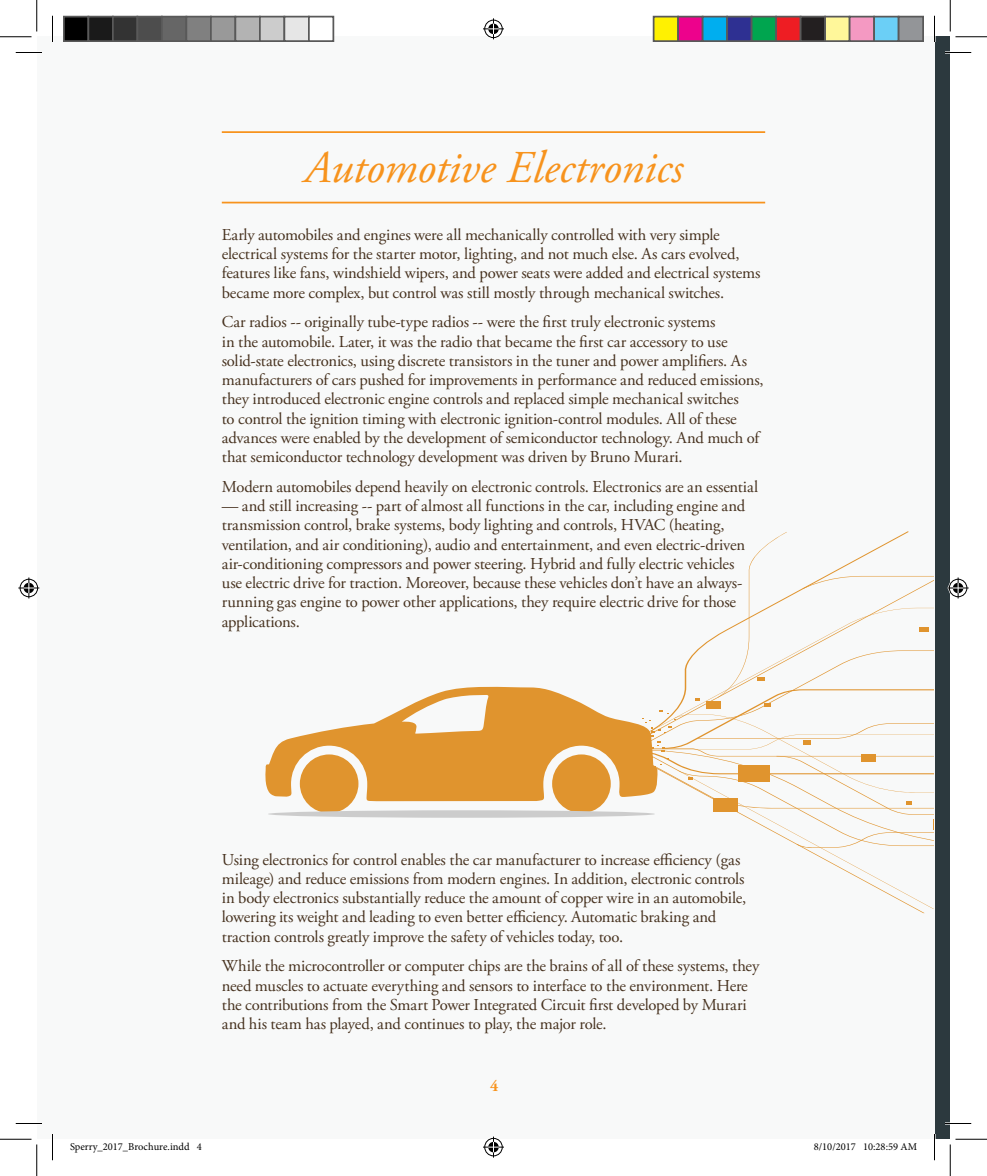
<style>
.page{position:relative;width:987px;height:1176px;background:#fff}
.page>*{position:absolute;margin:0;border:0;box-sizing:border-box;transform-origin:0 0}
.t1{font:italic 45.5px "Adobe Garamond Pro";letter-spacing:-.005em;color:#f7931d}
.t2{font:16.62px/19.2px "Adobe Garamond Pro";letter-spacing:-.01em;color:#46311e}
.t3{font:700 15.75px "Adobe Garamond Pro";color:#f7931d}
.t4{font:10.5px "Minion Pro";color:#000}
</style>
<div class="page">
<div style="left:934px;top:37px;width:16px;height:1102px;background:#2c393e"></div>
<div style="left:37px;top:37px;width:897px;height:1102px;background:#f8f9f9"></div>
<svg style="left:265px;top:686px;width:358px;height:127px;fill:#e0942e"></svg>
<div style="left:268px;top:810px;width:387px;height:8px;background:#ccc;border-radius:50%"></div>
<svg style="left:623px;top:532px;width:311px;height:377px"></svg>
<hr style="left:222px;top:131px;width:543px;height:2px;background:#f7931d">
<hr style="left:222px;top:202px;width:543px;height:1px;background:#f7931d">
<hr style="left:16px;top:51px;width:26px;height:3px;background:#fff">
<hr style="left:945px;top:51px;width:26px;height:3px;background:#fff">
<hr style="left:16px;top:1122px;width:26px;height:3px;background:#fff">
<hr style="left:945px;top:1122px;width:26px;height:3px;background:#fff">
<hr style="left:51px;top:16px;width:3px;height:26px;background:#fff">
<hr style="left:51px;top:1134px;width:3px;height:26px;background:#fff">
<hr style="left:933px;top:16px;width:3px;height:26px;background:#fff">
<hr style="left:933px;top:1134px;width:3px;height:26px;background:#fff">
<svg style="left:16px;top:52px;width:26px;height:1px"></svg>
<svg style="left:945px;top:52px;width:26px;height:1px"></svg>
<svg style="left:16px;top:1123px;width:26px;height:1px"></svg>
<svg style="left:945px;top:1123px;width:26px;height:1px"></svg>
<svg style="left:52px;top:16px;width:1px;height:26px"></svg>
<svg style="left:52px;top:1134px;width:1px;height:26px"></svg>
<svg style="left:934px;top:16px;width:1px;height:26px"></svg>
<svg style="left:934px;top:1134px;width:1px;height:26px"></svg>
<hr style="left:0;top:36px;width:32px;height:1px;background:#000">
<hr style="left:956px;top:36px;width:31px;height:1px;background:#000">
<hr style="left:0;top:1139px;width:32px;height:1px;background:#000">
<hr style="left:956px;top:1139px;width:31px;height:1px;background:#000">
<hr style="left:36px;top:0;width:1px;height:32px;background:#000">
<hr style="left:36px;top:1144px;width:1px;height:32px;background:#000">
<hr style="left:950px;top:0;width:1px;height:32px;background:#000">
<hr style="left:950px;top:1144px;width:1px;height:32px;background:#000">
<svg style="left:483px;top:18px;width:21px;height:21px"></svg>
<svg style="left:483px;top:1137px;width:21px;height:21px"></svg>
<svg style="left:18px;top:578px;width:21px;height:20px"></svg>
<svg style="left:948px;top:578px;width:21px;height:20px"></svg>
<div style="left:64px;top:17px;width:24px;height:24px;background:#000"></div>
<div style="left:63px;top:16px;width:26px;height:26px;border:2px solid #595959"></div>
<div style="left:88px;top:17px;width:25px;height:24px;background:#1a1a1a"></div>
<div style="left:88px;top:16px;width:26px;height:26px;border:2px solid #595959"></div>
<div style="left:113px;top:17px;width:24px;height:24px;background:#333"></div>
<div style="left:112px;top:16px;width:26px;height:26px;border:2px solid #595959"></div>
<div style="left:137px;top:17px;width:25px;height:24px;background:#4d4d4d"></div>
<div style="left:136px;top:16px;width:27px;height:26px;border:2px solid #595959"></div>
<div style="left:162px;top:17px;width:24px;height:24px;background:#666"></div>
<div style="left:161px;top:16px;width:26px;height:26px;border:2px solid #595959"></div>
<div style="left:186px;top:17px;width:25px;height:24px;background:#808080"></div>
<div style="left:186px;top:16px;width:26px;height:26px;border:2px solid #595959"></div>
<div style="left:211px;top:17px;width:24px;height:24px;background:#999"></div>
<div style="left:210px;top:16px;width:26px;height:26px;border:2px solid #595959"></div>
<div style="left:235px;top:17px;width:25px;height:24px;background:#b3b3b3"></div>
<div style="left:234px;top:16px;width:27px;height:26px;border:2px solid #595959"></div>
<div style="left:260px;top:17px;width:24px;height:24px;background:#ccc"></div>
<div style="left:259px;top:16px;width:26px;height:26px;border:2px solid #595959"></div>
<div style="left:284px;top:17px;width:25px;height:24px;background:#e6e6e6"></div>
<div style="left:284px;top:16px;width:26px;height:26px;border:2px solid #595959"></div>
<div style="left:309px;top:17px;width:24px;height:24px;background:#fff"></div>
<div style="left:308px;top:16px;width:26px;height:26px;border:2px solid #595959"></div>
<div style="left:654px;top:17px;width:24px;height:24px;background:#fff101"></div>
<div style="left:653px;top:16px;width:26px;height:26px;border:2px solid #595959"></div>
<div style="left:678px;top:17px;width:25px;height:24px;background:#ed028c"></div>
<div style="left:677px;top:16px;width:27px;height:26px;border:2px solid #595959"></div>
<div style="left:703px;top:17px;width:24px;height:24px;background:#00aeef"></div>
<div style="left:702px;top:16px;width:26px;height:26px;border:2px solid #595959"></div>
<div style="left:727px;top:17px;width:25px;height:24px;background:#2e3092"></div>
<div style="left:726px;top:16px;width:26px;height:26px;border:2px solid #595959"></div>
<div style="left:752px;top:17px;width:24px;height:24px;background:#00a54f"></div>
<div style="left:751px;top:16px;width:26px;height:26px;border:2px solid #595959"></div>
<div style="left:776px;top:17px;width:25px;height:24px;background:#ee1d23"></div>
<div style="left:775px;top:16px;width:27px;height:26px;border:2px solid #595959"></div>
<div style="left:801px;top:17px;width:24px;height:24px;background:#231f20"></div>
<div style="left:800px;top:16px;width:26px;height:26px;border:2px solid #595959"></div>
<div style="left:825px;top:17px;width:25px;height:24px;background:#fff79a"></div>
<div style="left:824px;top:16px;width:26px;height:26px;border:2px solid #595959"></div>
<div style="left:850px;top:17px;width:24px;height:24px;background:#f499c2"></div>
<div style="left:849px;top:16px;width:26px;height:26px;border:2px solid #595959"></div>
<div style="left:874px;top:17px;width:25px;height:24px;background:#6bcff6"></div>
<div style="left:873px;top:16px;width:27px;height:26px;border:2px solid #595959"></div>
<div style="left:899px;top:17px;width:24px;height:24px;background:#939598"></div>
<div style="left:898px;top:16px;width:26px;height:26px;border:2px solid #595959"></div>
<h1 class="t1" style="left:304px;top:140px;width:380px">Automotive Electronics</h1>
<p class="t2" style="left:222px;top:226px;width:540px">Early automobiles and engines were all mechanically controlled with very simple electrical systems for the starter motor, lighting, and not much else. As cars evolved, features like fans, windshield wipers, and power seats were added and electrical systems became more complex, but control was still mostly through mechanical switches.</p>
<p class="t2" style="left:222px;top:313px;width:543px">Car radios -- originally tube-type radios -- were the first truly electronic systems<br>in the automobile. Later, it was the radio that became the first car accessory to use solid-state electronics, using discrete transistors in the tuner and power amplifiers. As manufacturers of cars pushed for improvements in performance and reduced emissions, they introduced electronic engine controls and replaced simple mechanical switches<br>to control the ignition timing with electronic ignition-control modules. All of these advances were enabled by the development of semiconductor technology. And much of that semiconductor technology development was driven by Bruno Murari.</p>
<p class="t2" style="left:222px;top:478px;width:538px">Modern automobiles depend heavily on electronic controls. Electronics are an essential</p>
<p class="t2" style="left:222px;top:497px;width:525px">— and still increasing -- part of almost all functions in the car, including engine and transmission control, brake systems, body lighting and controls, HVAC (heating, ventilation, and air conditioning), audio and entertainment, and even electric-driven air-conditioning compressors and power steering. Hybrid and fully electric vehicles use electric drive for traction. Moreover, because these vehicles don’t have an always&shy;running gas engine to power other applications, they require electric drive for those applications.</p>
<p class="t2" style="left:222px;top:850px;width:526px">Using electronics for control enables the car manufacturer to increase efficiency (gas mileage) and reduce emissions from modern engines. In addition, electronic controls in body electronics substantially reduce the amount of copper wire in an automobile, lowering its weight and leading to even better efficiency. Automatic braking and traction controls greatly improve the safety of vehicles today, too.</p>
<p class="t2" style="left:222px;top:957px;width:539px">While the microcontroller or computer chips are the brains of all of these systems, they need muscles to actuate everything and sensors to interface to the environment. Here the contributions from the Smart Power Integrated Circuit first developed by Murari and his team has played, and continues to play, the major role.</p>
<p class="t3" style="left:490px;top:1077px;width:10px">4</p>
<p class="t4" style="left:70px;top:1139px;width:133px">Sperry_2017_Brochure.indd 4</p>
<p class="t4" style="left:814px;top:1139px;width:105px">8/10/2017 10:28:59 AM</p>
</div>
